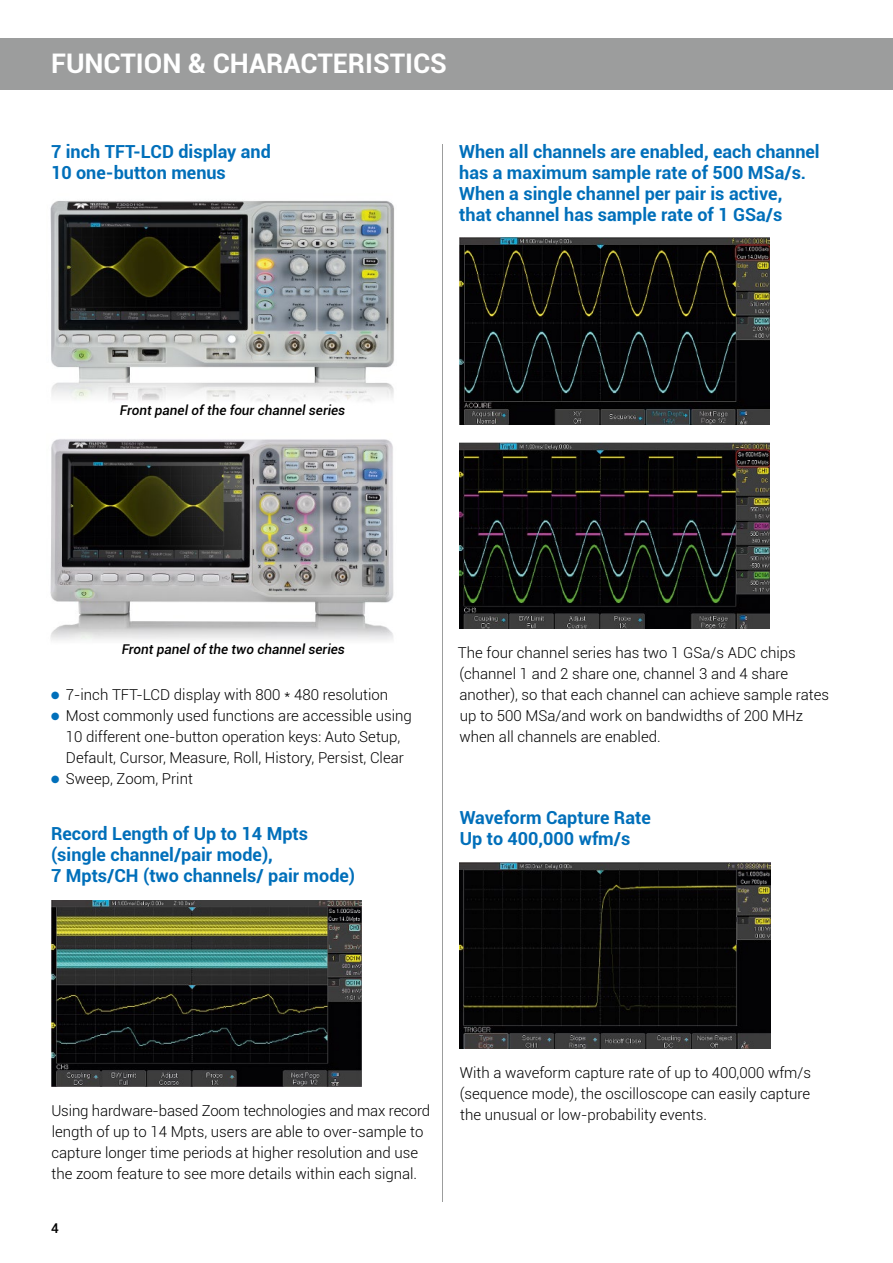
<style>
.page{position:relative;width:893px;height:1263px;background:#fff}
.page>*{position:absolute;margin:0;border:0;box-sizing:border-box;transform-origin:0 0}
.t1{font:700 27px "Roboto";color:#fff}
.t2{font:700 18px/21px "Roboto";color:#006fba}
.t3{font:300 15px/21px "Roboto";color:#000}
.t4{font:italic 500 13.5px "Roboto";color:#000}
.t5{font:500 13.5px "Roboto";color:#000}
.s1{color:#006fba}
</style>
<div class="page">
<div style="left:0;top:38px;width:893px;height:51px;background:#9c9d9d"></div>
<img style="left:50px;top:439px;width:344px;height:202px">
<img style="left:50px;top:200px;width:344px;height:202px">
<img style="left:459px;top:238px;width:311px;height:186px">
<img style="left:459px;top:442px;width:311px;height:186px">
<img style="left:52px;top:900px;width:310px;height:186px">
<img style="left:460px;top:863px;width:310px;height:186px">
<hr style="left:442px;top:144px;width:1px;height:1057px;background:#9c9d9d">
<h1 class="t1" style="left:51px;top:45px;width:397px">FUNCTION &amp; CHARACTERISTICS</h1>
<p class="t2" style="left:51px;top:140px;width:221px">7 inch TFT-LCD display and<br>10 one-button menus</p>
<p class="t2" style="left:459px;top:140px;width:362px">When all channels are enabled, each channel has a maximum sample rate of 500 MSa/s.<br>When a single channel per pair is active,<br>that channel has sample rate of 1 GSa/s</p>
<p class="t4" style="left:120px;top:401px;width:227px">Front panel of the four channel series</p>
<p class="t4" style="left:122px;top:640px;width:225px">Front panel of the two channel series</p>
<p class="t3" style="left:51px;top:684px;width:339px"><span class="s1">●</span> 7-inch TFT-LCD display with 800 * 480 resolution</p>
<p class="t3" style="left:51px;top:705px;width:362px;text-align:center"><span class="s1">●</span> Most commonly used functions are accessible using<br>10 different one-button operation keys: Auto Setup,<br>Default, Cursor, Measure, Roll, History, Persist, Clear</p>
<p class="t3" style="left:51px;top:768px;width:143px"><span class="s1">●</span> Sweep, Zoom, Print</p>
<p class="t2" style="left:51px;top:822px;width:306px">Record Length of Up to 14 Mpts (single channel/pair mode),<br>7 Mpts/CH (two channels/ pair mode)</p>
<p class="t3" style="left:458px;top:641px;width:373px">The four channel series has two 1 GSa/s ADC chips (channel 1 and 2 share one, channel 3 and 4 share another), so that each channel can achieve sample rates up to 500 MSa/and work on bandwidths of 200 MHz when all channels are enabled.</p>
<p class="t2" style="left:460px;top:806px;width:193px">Waveform Capture Rate<br>Up to 400,000 wfm/s</p>
<p class="t3" style="left:51px;top:1099px;width:380px">Using hardware-based Zoom technologies and max record length of up to 14 Mpts, users are able to over-sample to capture longer time periods at higher resolution and use the zoom feature to see more details within each signal.</p>
<p class="t5" style="left:51px;top:1219px;width:9px">4</p>
<p class="t3" style="left:460px;top:1062px;width:353px;text-align:justify">With a waveform capture rate of up to 400,000 wfm/s (sequence mode), the oscilloscope can easily capture the unusual or low-probability events.</p>
</div>
